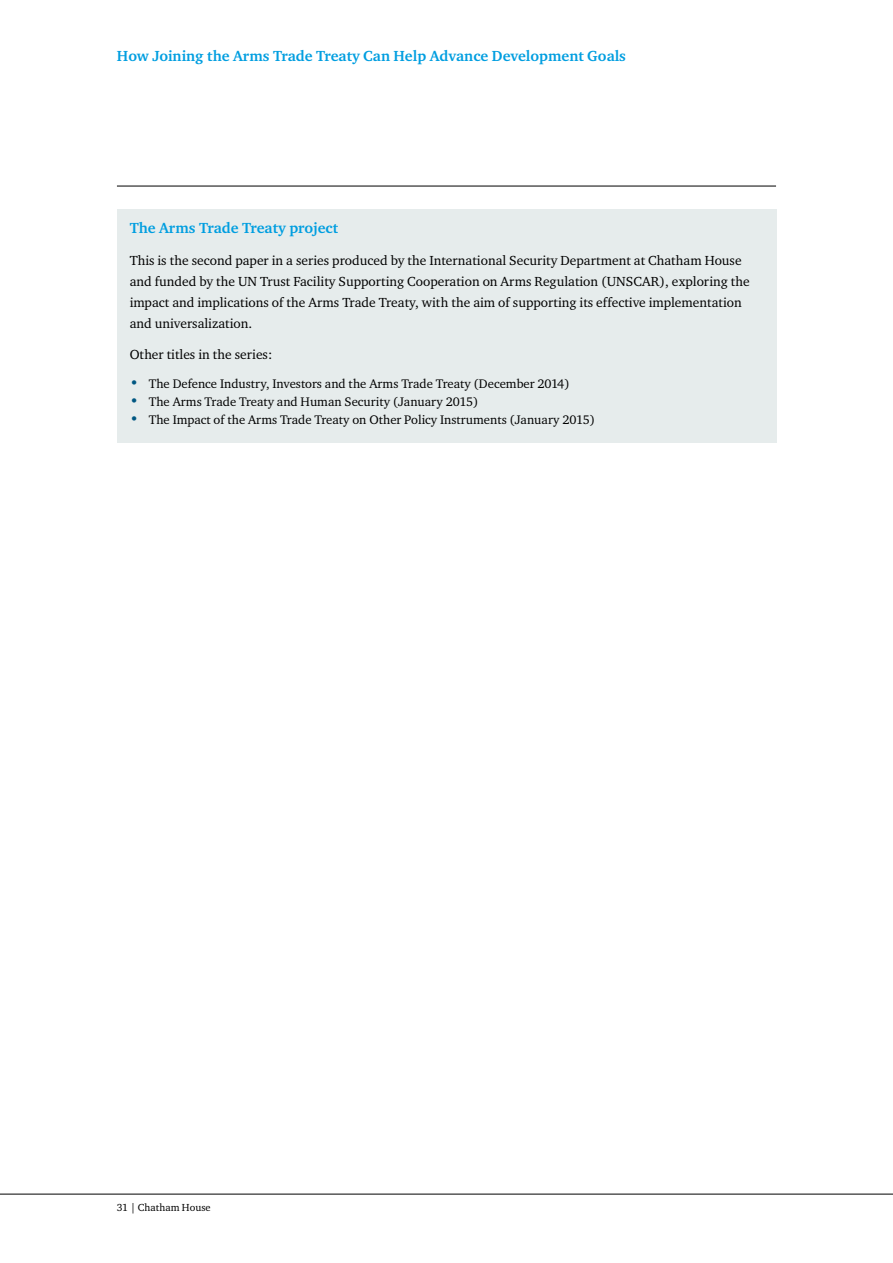
<style>
.page{position:relative;width:893px;height:1263px;background:#fff}
.page>*{position:absolute;margin:0;border:0;box-sizing:border-box;transform-origin:0 0}
.t1{font:700 15px "Charter ITC";color:#009ee0}
.t2{font:13.5px/21px "Charter ITC";color:#000}
.t3{font:12.75px "Charter ITC";color:#000}
.t4{font:10.5px "Charter ITC";color:#000}
.s1{font-weight:700;font-size:15px;color:#005782}
</style>
<div class="page">
<hr style="left:117px;top:186px;width:659px;height:1px;background:#000">
<hr style="left:0;top:1194px;width:893px;height:1px;background:#000">
<div style="left:117px;top:209px;width:659px;height:233px;background:#e6ecec"></div>
<p class="t1" style="left:117px;top:47px;width:511px">How Joining the Arms Trade Treaty Can Help Advance Development Goals</p>
<p class="t1" style="left:130px;top:219px;width:210px">The Arms Trade Treaty project</p>
<p class="t2" style="left:130px;top:249px;width:622px">This is the second paper in a series produced by the International Security Department at Chatham House and funded by the UN Trust Facility Supporting Cooperation on Arms Regulation (UNSCAR), exploring the impact and implications of the Arms Trade Treaty, with the aim of supporting its effective implementation and universalization.</p>
<p class="t2" style="left:130px;top:344px;width:144px">Other titles in the series:</p>
<p class="t3" style="left:130px;top:375px;width:441px"><span class="s1">•</span> The Defence Industry, Investors and the Arms Trade Treaty (December 2014)</p>
<p class="t3" style="left:130px;top:393px;width:350px"><span class="s1">•</span> The Arms Trade Treaty and Human Security (January 2015)</p>
<p class="t3" style="left:130px;top:411px;width:467px"><span class="s1">•</span> The Impact of the Arms Trade Treaty on Other Policy Instruments (January 2015)</p>
<p class="t4" style="left:117px;top:1201px;width:95px">31 | Chatham House</p>
</div>
